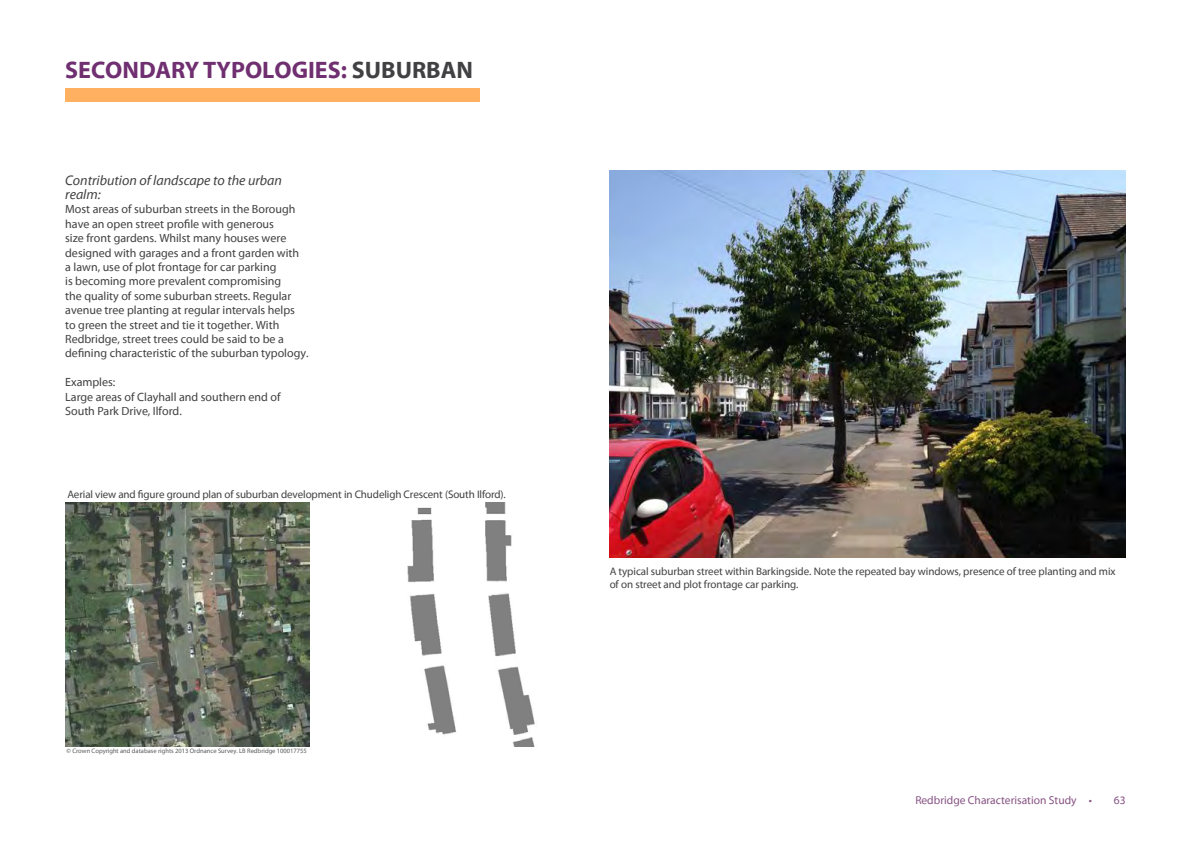
<style>
.page{position:relative;width:1191px;height:842px;background:#fff}
.page>*{position:absolute;margin:0;border:0;box-sizing:border-box;transform-origin:0 0}
.t1{font:700 24px "Myriad Pro";color:#702f70}
.t2{font:italic 14px/14.4px "Myriad Pro";color:#414042}
.t3{font:12px/14.4px "Myriad Pro";color:#414042}
.t4{font:11.5px "Myriad Pro";color:#865383}
.t5{font:11px/13.2px "Myriad Pro";letter-spacing:-.005em;color:#414042}
.t6{font:6.5px "Myriad Pro";color:#58595b}
.s1{color:#414042}
</style>
<div class="page">
<img style="left:609px;top:170px;width:516px;height:387px">
<img style="left:65px;top:502px;width:244px;height:244px">
<img style="left:407px;top:502px;width:128px;height:244px">
<div style="left:65px;top:88px;width:415px;height:13px;background:#ffb060"></div>
<h1 class="t1" style="left:65px;top:56px;width:409px">SECONDARY TYPOLOGIES: <span class="s1">SUBURBAN</span></h1>
<p class="t2" style="left:65px;top:173px;width:218px">Contribution of landscape to the urban realm:</p>
<p class="t3" style="left:65px;top:202px;width:245px">Most areas of suburban streets in the Borough have an open street profile with generous<br>size front gardens. Whilst many houses were designed with garages and a front garden with<br>a lawn, use of plot frontage for car parking<br>is becoming more prevalent compromising<br>the quality of some suburban streets. Regular avenue tree planting at regular intervals helps<br>to green the street and tie it together. With Redbridge, street trees could be said to be a defining characteristic of the suburban typology.</p>
<p class="t3" style="left:65px;top:375px;width:217px">Examples:<br>Large areas of Clayhall and southern end of<br>South Park Drive, Ilford.</p>
<p class="t5" style="left:67px;top:488px;width:440px">Aerial view and figure ground plan of suburban development in Chudeligh Crescent (South Ilford).</p>
<p class="t6" style="left:67px;top:747px;width:242px">© Crown Copyright and database rights 2013 Ordnance Survey. LB Redbridge 100017755</p>
<p class="t5" style="left:609px;top:565px;width:507px">A typical suburban street within Barkingside. Note the repeated bay windows, presence of tree planting and mix of on street and plot frontage car parking.</p>
<p class="t4" style="left:915px;top:794px;width:178px">Redbridge Characterisation Study •</p>
<p class="t4" style="left:1114px;top:794px;width:13px">63</p>
</div>
